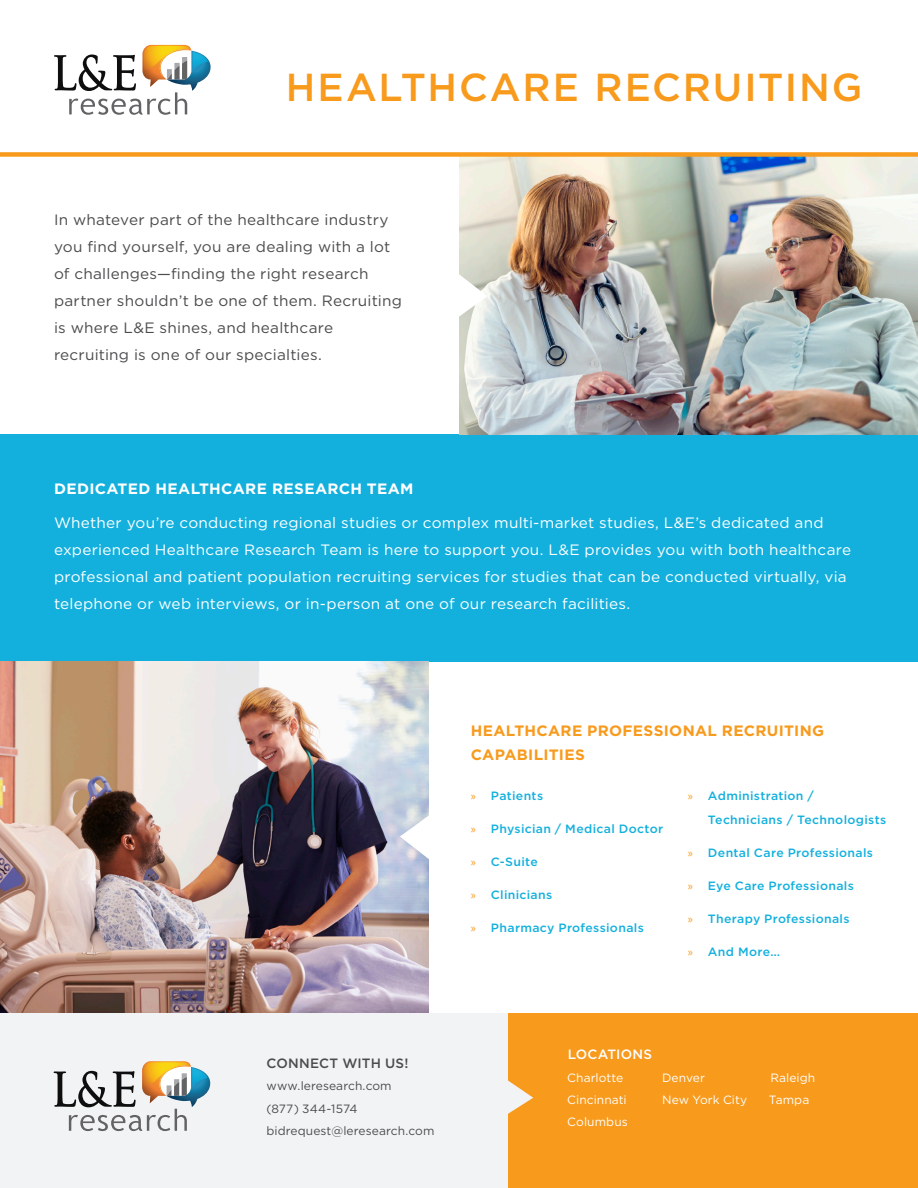
<style>
.page{position:relative;width:918px;height:1188px;background:#fff}
.page>*{position:absolute;margin:0;border:0;box-sizing:border-box;transform-origin:0 0}
.Heading_1{font:500 39px "Gotham";letter-spacing:.05em;color:#f89a1c}
.Large_Body{font:15px/27px "Gotham";letter-spacing:.015em;color:#fff}
.Large_Body-2{font:15px/27px "Gotham";letter-spacing:.015em;color:#4b4c4d}
.Heading_2{font:700 15px/24px "Gotham";letter-spacing:.02em;color:#f89a1c}
.Heading_2-2{font:700 15px "Gotham";letter-spacing:.02em;color:#fff}
.t1{font:500 13.5px "Gotham";letter-spacing:.015em;color:#4b4c4d}
.t2{font:500 13.5px "Gotham";letter-spacing:.015em;color:#fff}
.t3{font:500 12px/24px "Gotham";letter-spacing:.025em;color:#13b0dd}
.t4{font:12px/22.5px "Gotham";letter-spacing:.005em;color:#4b4c4d}
.t5{font:12px/21.8px "Gotham";letter-spacing:.005em;color:#fff}
.s1{font-family:"Myriad Pro";font-weight:400;color:#f89a1c}
</style>
<div class="page">
<div style="left:0;top:434px;width:918px;height:228px;background:#13b0dd"></div>
<img style="left:0;top:662px;width:428px;height:351px">
<img style="left:459px;top:157px;width:459px;height:277px">
<svg style="left:459px;top:272px;width:28px;height:47px"></svg>
<svg style="left:400px;top:814px;width:29px;height:47px"></svg>
<div style="left:0;top:1013px;width:508px;height:175px;background:#f2f3f4"></div>
<div style="left:508px;top:1013px;width:410px;height:175px;background:#f89a1c"></div>
<img style="left:147px;top:1061px;width:41px;height:1px">
<svg style="left:54px;top:1062px;width:156px;height:69px"></svg>
<svg style="left:508px;top:1080px;width:25px;height:34px"></svg>
<div style="left:0;top:152px;width:918px;height:5px;background:#f89a1c"></div>
<img style="left:147px;top:45px;width:42px;height:1px">
<svg style="left:54px;top:46px;width:157px;height:69px"></svg>
<p class="Heading_1" style="left:286px;top:61px;width:578px">HEALTHCARE RECRUITING</p>
<p class="Large_Body-2" style="left:54px;top:206px;width:350px">In whatever part of the healthcare industry you find yourself, you are dealing with a lot of challenges—finding the right research partner shouldn’t be one of them. Recruiting is where L&amp;E shines, and healthcare recruiting is one of our specialties.</p>
<p class="Heading_2-2" style="left:54px;top:479px;width:361px">DEDICATED HEALTHCARE RESEARCH TEAM</p>
<p class="Large_Body" style="left:54px;top:508px;width:799px">Whether you’re conducting regional studies or complex multi-market studies, L&amp;E’s dedicated and experienced Healthcare Research Team is here to support you. L&amp;E provides you with both healthcare professional and patient population recruiting services for studies that can be conducted virtually, via telephone or web interviews, or in-person at one of our research facilities.</p>
<p class="Heading_2" style="left:471px;top:719px;width:355px">HEALTHCARE PROFESSIONAL RECRUITING<br>CAPABILITIES</p>
<p class="t3" style="left:471px;top:783px;width:74px"><span class="s1">»</span> Patients</p>
<p class="t3" style="left:471px;top:816px;width:194px"><span class="s1">»</span> Physician / Medical Doctor</p>
<p class="t3" style="left:471px;top:849px;width:69px"><span class="s1">»</span> C-Suite</p>
<p class="t3" style="left:471px;top:882px;width:83px"><span class="s1">»</span> Clinicians</p>
<p class="t3" style="left:471px;top:915px;width:175px"><span class="s1">»</span> Pharmacy Professionals</p>
<p class="t3" style="left:708px;top:783px;width:180px;text-indent:-20px"><span class="s1">»</span> Administration /<br>Technicians / Technologists</p>
<p class="t3" style="left:688px;top:840px;width:187px"><span class="s1">»</span> Dental Care Professionals</p>
<p class="t3" style="left:688px;top:873px;width:168px"><span class="s1">»</span> Eye Care Professionals</p>
<p class="t3" style="left:688px;top:906px;width:163px"><span class="s1">»</span> Therapy Professionals</p>
<p class="t3" style="left:688px;top:939px;width:94px"><span class="s1">»</span> And More…</p>
<p class="t2" style="left:568px;top:1045px;width:86px">LOCATIONS</p>
<p class="t1" style="left:266px;top:1054px;width:143px">CONNECT WITH US!</p>
<p class="t4" style="left:266px;top:1075px;width:169px">www.leresearch.com<br>(877) 344-1574 bidrequest@leresearch.com</p>
<p class="t5" style="left:567px;top:1067px;width:62px">Charlotte<br>Cincinnati<br>Columbus</p>
<p class="t5" style="left:662px;top:1067px;width:87px">Denver<br>New York City</p>
<p class="t5" style="left:769px;top:1067px;width:48px">Raleigh<br>Tampa</p>
</div>
